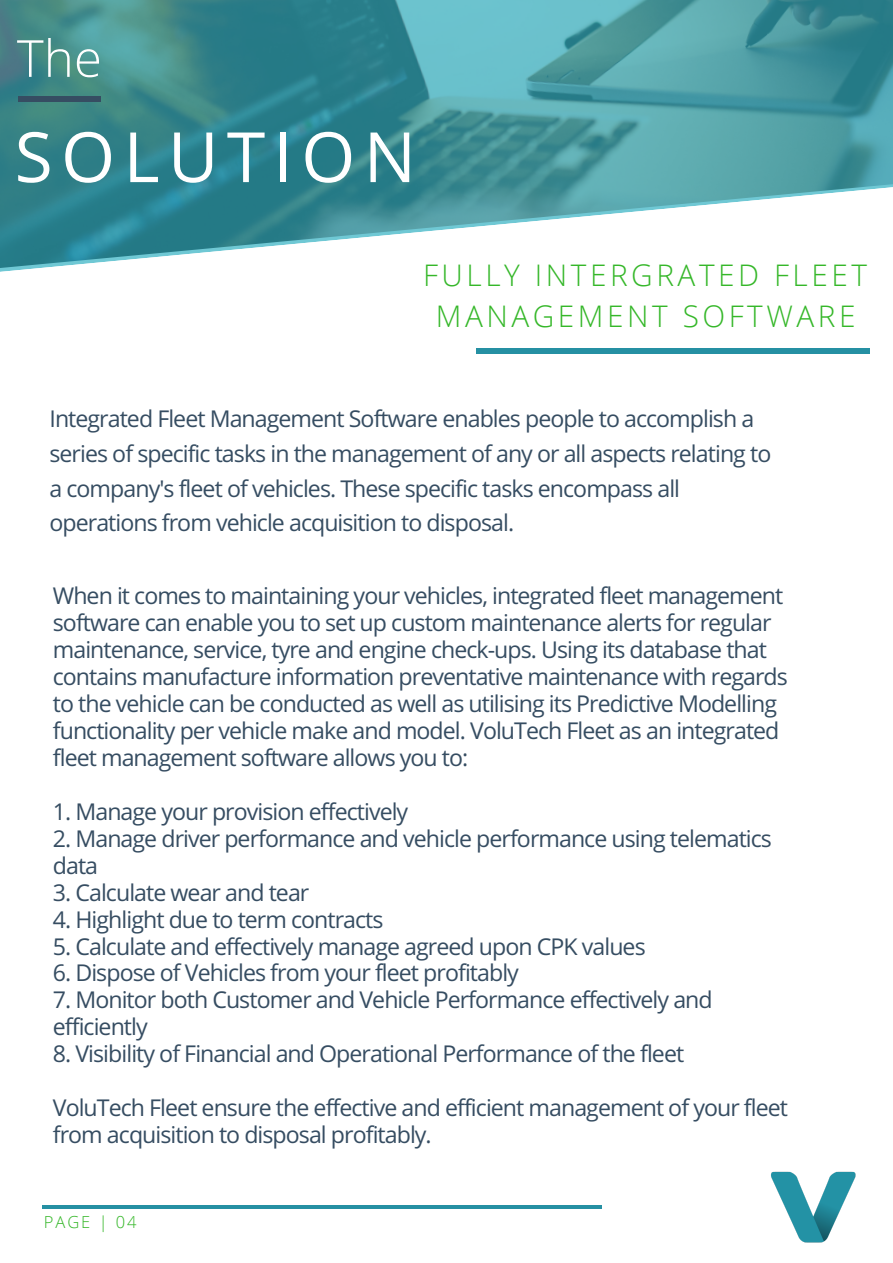
<style>
.page{position:relative;width:893px;height:1263px;background:#fff}
.page>*{position:absolute;margin:0;border:0;box-sizing:border-box;transform-origin:0 0}
.t1{font:69.45px "Open Sans";letter-spacing:.12em;color:#fff}
.t2{font:300 51.15px "Open Sans";color:#fff}
.t3{font:300 29.7px/41.5px "Open Sans";letter-spacing:.12em;color:#35b729;text-align:center}
.t4{font:23.1px/27px "Open Sans";letter-spacing:-.04em;color:#364d62}
.t5{font:300 16.5px "Open Sans";letter-spacing:.12em;color:#35b729}
</style>
<div class="page">
<svg style="left:0;top:0;width:892px;height:272px"></svg>
<hr style="left:42px;top:1205px;width:559px;height:3px;background:#2590a3">
<div style="left:18px;top:97px;width:82px;height:5px;background:#364d62"></div>
<div style="left:476px;top:348px;width:393px;height:6px;background:#2590a3"></div>
<img style="left:771px;top:1171px;width:85px;height:72px">
<h2 class="t2" style="left:17px;top:22px;width:87px">The</h2>
<h1 class="t1" style="left:15px;top:108px;width:403px">SOLUTION</h1>
<p class="t3" style="left:423px;top:253px;width:445px">FULLY INTERGRATED FLEET<br>MANAGEMENT SOFTWARE</p>
<p class="t4" style="left:49px;top:400px;width:723px;line-height:34.8px">Integrated Fleet Management Software enables people to accomplish a series of specific tasks in the management of any or all aspects relating to a company's fleet of vehicles. These specific tasks encompass all operations from vehicle acquisition to disposal.</p>
<p class="t4" style="left:53px;top:581px;width:736px">When it comes to maintaining your vehicles, integrated fleet management software can enable you to set up custom maintenance alerts for regular maintenance, service, tyre and engine check-ups. Using its database that contains manufacture information preventative maintenance with regards to the vehicle can be conducted as well as utilising its Predictive Modelling functionality per vehicle make and model. VoluTech Fleet as an integrated fleet management software allows you to:</p>
<p class="t4" style="left:53px;top:797px;width:357px">1. Manage your provision effectively</p>
<p class="t4" style="left:53px;top:824px;width:720px">2. Manage driver performance and vehicle performance using telematics data</p>
<p class="t4" style="left:53px;top:878px;width:258px">3. Calculate wear and tear</p>
<p class="t4" style="left:53px;top:905px;width:332px">4. Highlight due to term contracts</p>
<p class="t4" style="left:53px;top:932px;width:594px">5. Calculate and effectively manage agreed upon CPK values</p>
<p class="t4" style="left:53px;top:959px;width:467px">6. Dispose of Vehicles from your fleet profitably</p>
<p class="t4" style="left:53px;top:986px;width:661px">7. Monitor both Customer and Vehicle Performance effectively and efficiently</p>
<p class="t4" style="left:53px;top:1040px;width:633px">8. Visibility of Financial and Operational Performance of the fleet</p>
<p class="t4" style="left:53px;top:1094px;width:736px">VoluTech Fleet ensure the effective and efficient management of your fleet from acquisition to disposal profitably.</p>
<p class="t5" style="left:44px;top:1210px;width:94px">PAGE | 04</p>
</div>
